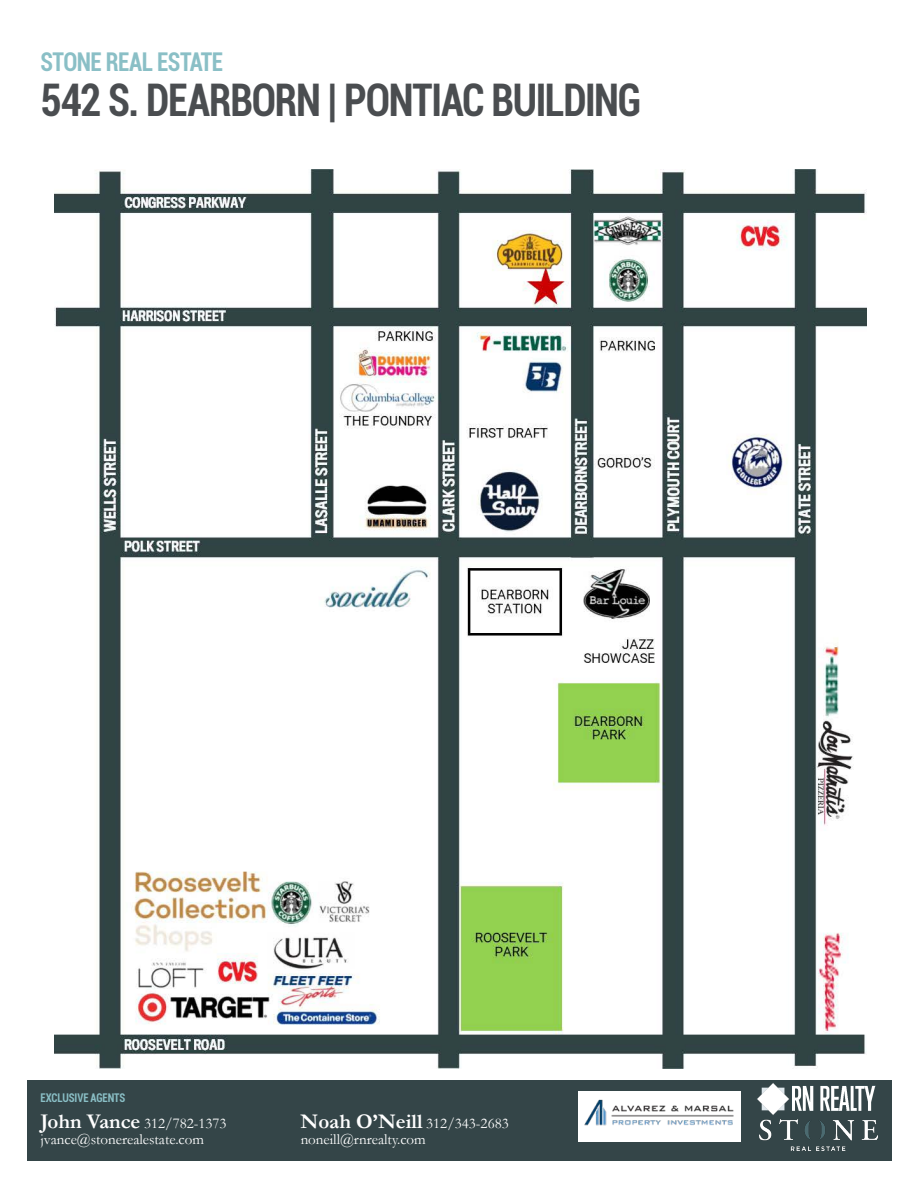
<style>
.page{position:relative;width:918px;height:1188px;background:#fff}
.page>*{position:absolute;margin:0;border:0;box-sizing:border-box;transform-origin:0 0}
.Page_Header{font:700 condensed 45px "Roboto";letter-spacing:-.03em;color:#4a4d50;scale:.9 1}
.Property_Address{font:700 condensed 25.8px "Roboto";letter-spacing:-.025em;color:#8abfc6;scale:.9 1}
.Footer_Text{font:15px "Garamond";color:#fff}
.Footer_Header{font:700 condensed 12px "Roboto";letter-spacing:-.01em;color:#8abfc6;scale:.9 1}
.s1{font-weight:700;font-size:21px}
</style>
<div class="page">
<img style="left:55px;top:170px;width:811px;height:898px">
<div style="left:27px;top:1080px;width:864px;height:81px;background:#344548"></div>
<img style="left:759px;top:1119px;width:119px;height:31px">
<img style="left:757px;top:1083px;width:119px;height:32px">
<div style="left:578px;top:1091px;width:162px;height:50px;background:#fff"></div>
<img style="left:584px;top:1099px;width:150px;height:27px">
<p class="Property_Address" style="left:40px;top:44px;width:205px">STONE REAL ESTATE</p>
<p class="Page_Header" style="left:40px;top:69px;width:669px">542 S. DEARBORN | PONTIAC BUILDING</p>
<p class="Footer_Header" style="left:40px;top:1089px;width:96px">EXCLUSIVE AGENTS</p>
<p class="Footer_Text" style="left:40px;top:1113px;width:188px"><span class="s1">John Vance</span> 312/782-1373</p>
<p class="Footer_Text" style="left:40px;top:1130px;width:165px">jvance@stonerealestate.com</p>
<p class="Footer_Text" style="left:301px;top:1113px;width:210px"><span class="s1">Noah O’Neill</span> 312/343-2683</p>
<p class="Footer_Text" style="left:301px;top:1130px;width:127px">noneill@rnrealty.com</p>
</div>
